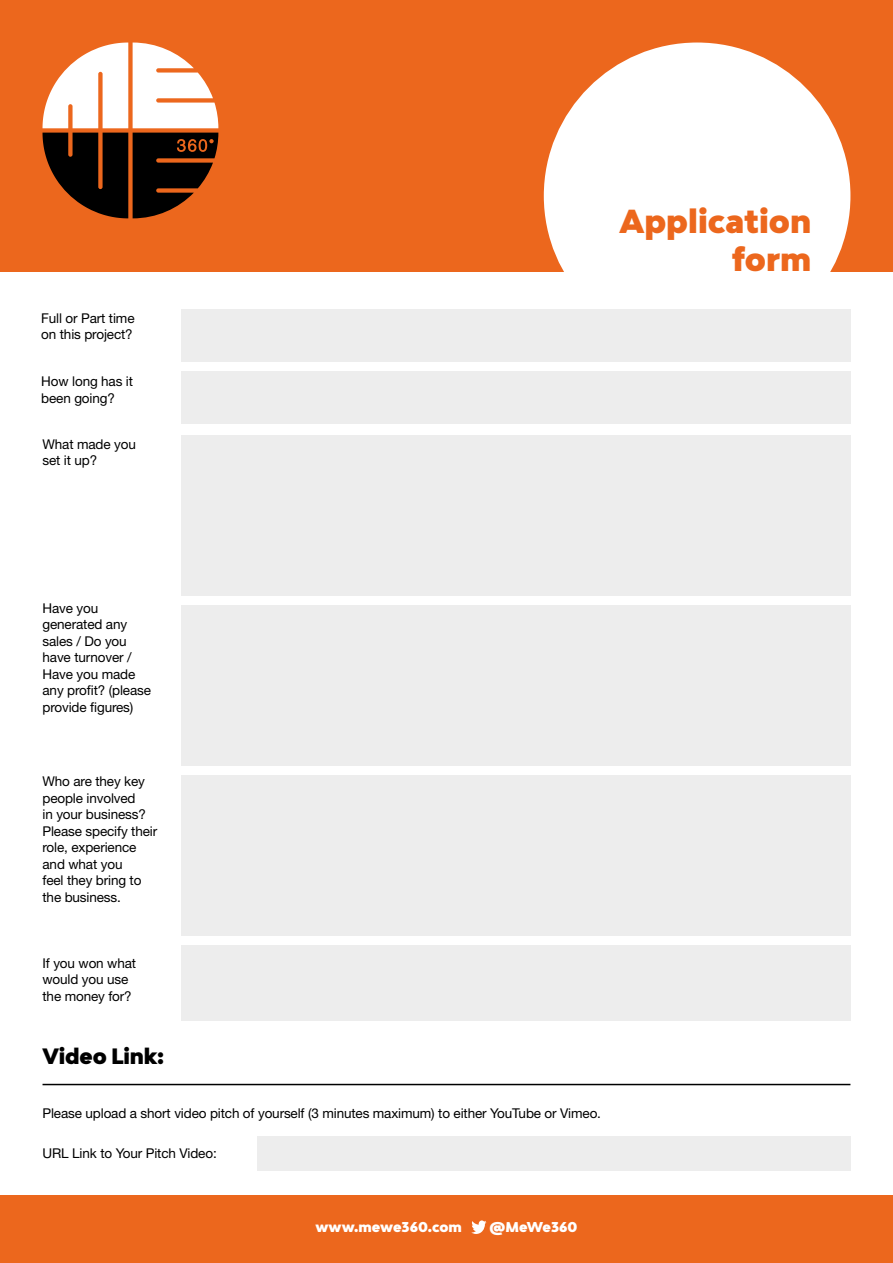
<style>
.page{position:relative;width:893px;height:1263px;background:#fff}
.page>*{position:absolute;margin:0;border:0;box-sizing:border-box;transform-origin:0 0}
.t1{font:900 31.5px/37.8px "Bw Modelica";color:#ec671d;text-align:right}
.t2{font:900 21px "Bw Modelica";letter-spacing:-.01em;color:#000}
.t3{font:13.5px/16.5px "Helvetica Neue LT Std";letter-spacing:-.01em;color:#000}
.t4{font:900 13.5px "Bw Modelica";color:#fff}
</style>
<div class="page">
<div style="left:0;top:0;width:893px;height:271px;background:#ec671d"></div>
<div style="left:0;top:1195px;width:893px;height:68px;background:#ec671d"></div>
<svg style="left:43px;top:43px;width:175px;height:175px"></svg>
<div style="left:544px;top:43px;width:306px;height:306px;background:#fff;border-radius:50%"></div>
<svg style="left:471px;top:1220px;width:15px;height:14px"></svg>
<hr style="left:43px;top:1084px;width:807px;height:1px;background:#000">
<div style="left:257px;top:1136px;width:593px;height:34px;background:#ededed"></div>
<div style="left:181px;top:435px;width:669px;height:160px;background:#ededed"></div>
<div style="left:181px;top:606px;width:669px;height:160px;background:#ededed"></div>
<div style="left:181px;top:775px;width:669px;height:160px;background:#ededed"></div>
<div style="left:181px;top:945px;width:669px;height:75px;background:#ededed"></div>
<div style="left:181px;top:309px;width:669px;height:53px;background:#ededed"></div>
<div style="left:181px;top:371px;width:669px;height:53px;background:#ededed"></div>
<p class="t3" style="left:41px;top:309px;width:95px">Full or Part time on this project?</p>
<p class="t3" style="left:41px;top:373px;width:93px">How long has it been going?</p>
<p class="t3" style="left:43px;top:435px;width:95px">What made you set it up?</p>
<h1 class="t1" style="left:620px;top:202px;width:193px">Application form</h1>
<p class="t3" style="left:43px;top:600px;width:110px">Have you generated any sales / Do you have turnover /<br>Have you made any profit? (please provide figures)</p>
<p class="t3" style="left:43px;top:773px;width:116px">Who are they key people involved<br>in your business?<br>Please specify their role, experience and what you<br>feel they bring to the business.</p>
<p class="t3" style="left:43px;top:954px;width:95px">If you won what would you use the money for?</p>
<h2 class="t2" style="left:43px;top:1042px;width:123px">Video Link:</h2>
<p class="t3" style="left:43px;top:1104px;width:560px">Please upload a short video pitch of yourself (3 minutes maximum) to either YouTube or Vimeo.</p>
<p class="t3" style="left:43px;top:1145px;width:176px">URL Link to Your Pitch Video:</p>
<p class="t4" style="left:316px;top:1218px;width:148px">www.mewe360.com</p>
<p class="t4" style="left:490px;top:1218px;width:89px">@MeWe360</p>
</div>
